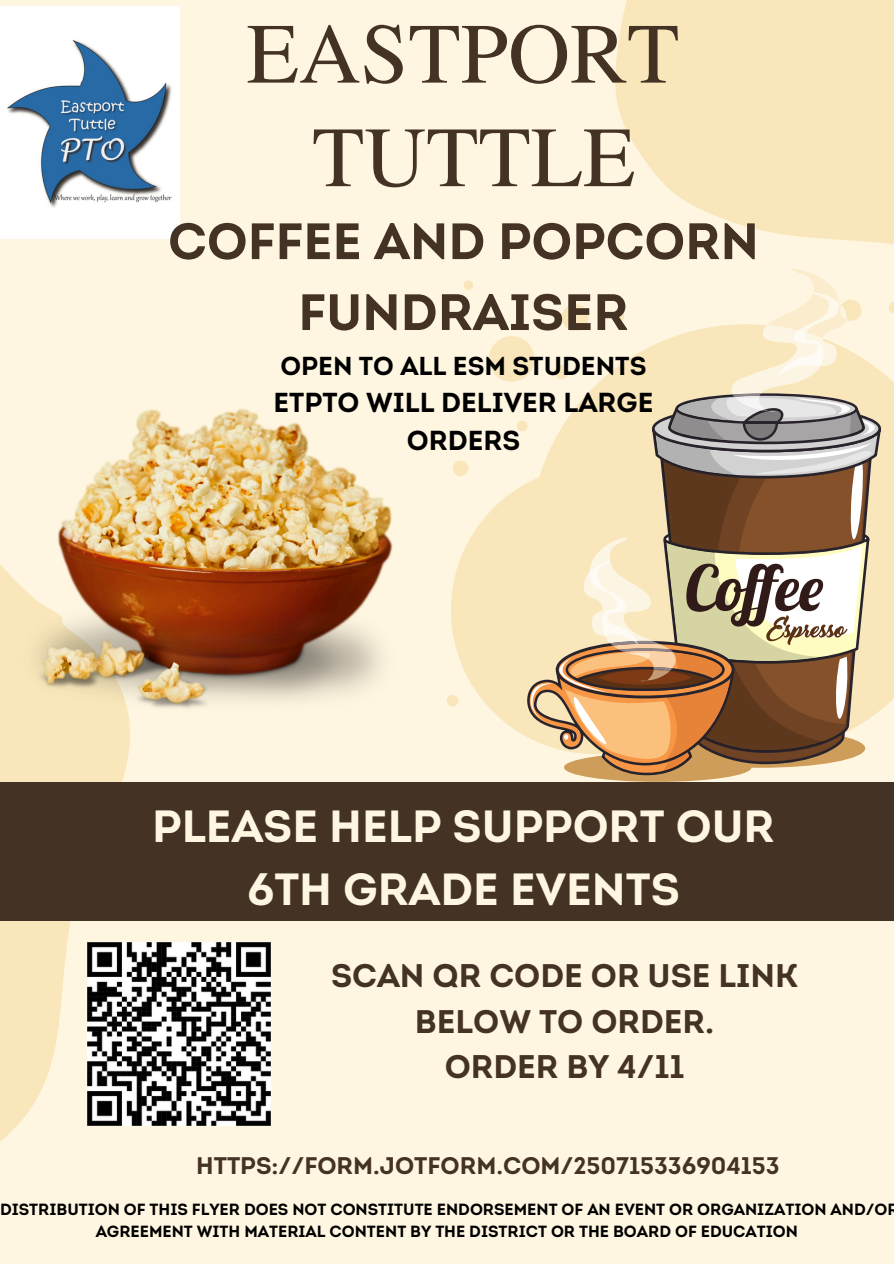
<style>
.page{position:relative;width:894px;height:1264px;background:#fff}
.page>*{position:absolute;margin:0;border:0;box-sizing:border-box;transform-origin:0 0}
.t1{font:85.5px/103.5px "Te X Gyre Termes";color:#443225;text-align:center}
.t2{font:700 51px/70.8px "Intro";color:#443225;text-align:center}
.t3{font:700 45px/63px "Intro";color:#fff6e1;text-align:center}
.t4{font:700 32.7px/45.5px "Intro";color:#443225;text-align:center}
.t5{font:700 27.45px/38.2px "Intro";color:#000;text-align:center}
.t6{font:700 25.95px "Intro";color:#000}
.t7{font:700 24px "Intro";color:#443225}
.t8{font:700 16.2px/22.5px "Intro";color:#000;text-align:center}
</style>
<div class="page">
<div style="left:0;top:0;width:893px;height:1263px;background:#fff6e1"></div>
<svg style="left:0;top:564px;width:147px;height:577px;fill:#f9e7bb"></svg>
<svg style="left:615px;top:0;width:278px;height:244px;background:#f9e8c0"></svg>
<div style="left:0;top:782px;width:893px;height:139px;background:#443225"></div>
<svg style="left:451px;top:337px;width:442px;height:399px;fill:#f9e6bb"></svg>
<div style="left:564px;top:752px;width:187px;height:29px;background:#cd9d59;border-radius:50%"></div>
<div style="left:516px;top:420px;width:11px;height:11px;background:#f9e6bb;border-radius:50%"></div>
<div style="left:488px;top:336px;width:46px;height:46px;background:#f9e6bb;border-radius:50%"></div>
<svg style="left:889px;top:302px;width:4px;height:11px"></svg>
<div style="left:463px;top:280px;width:10px;height:10px;background:#f9e6bb;border-radius:50%"></div>
<div style="left:446px;top:695px;width:12px;height:11px;background:#f9e6bb;border-radius:50%"></div>
<div style="left:452px;top:460px;width:16px;height:16px;background:#f9e6bb;border-radius:50%"></div>
<svg style="left:525px;top:269px;width:355px;height:506px"></svg>
<img style="left:17px;top:408px;width:376px;height:307px">
<img style="left:87px;top:942px;width:183px;height:183px">
<img style="left:0;top:7px;width:179px;height:231px">
<h1 class="t1" style="left:246px;top:-2px;width:434px">EASTPORT<br>TUTTLE</h1>
<p class="t2" style="left:168px;top:211px;width:592px">COFFEE AND POPCORN<br>FUNDRAISER</p>
<p class="t6" style="left:280px;top:355px;width:367px">OPEN TO ALL ESM STUDENTS</p>
<p class="t5" style="left:273px;top:386px;width:381px">ETPTO WILL DELIVER LARGE<br>ORDERS</p>
<p class="t3" style="left:152px;top:799px;width:623px">PLEASE HELP SUPPORT OUR<br>6TH GRADE EVENTS</p>
<p class="t4" style="left:331px;top:956px;width:468px">SCAN QR CODE OR USE LINK<br>BELOW TO ORDER.<br>ORDER BY 4/11</p>
<h2 class="t7" style="left:196px;top:1156px;width:585px">HTTPS://FORM.JOTFORM.COM/250715336904153</h2>
<h5 class="t8" style="left:0;top:1199px;width:899px">DISTRIBUTION OF THIS FLYER DOES NOT CONSTITUTE ENDORSEMENT OF AN EVENT OR ORGANIZATION AND/OR<br>AGREEMENT WITH MATERIAL CONTENT BY THE DISTRICT OR THE BOARD OF EDUCATION</h5>
</div>
